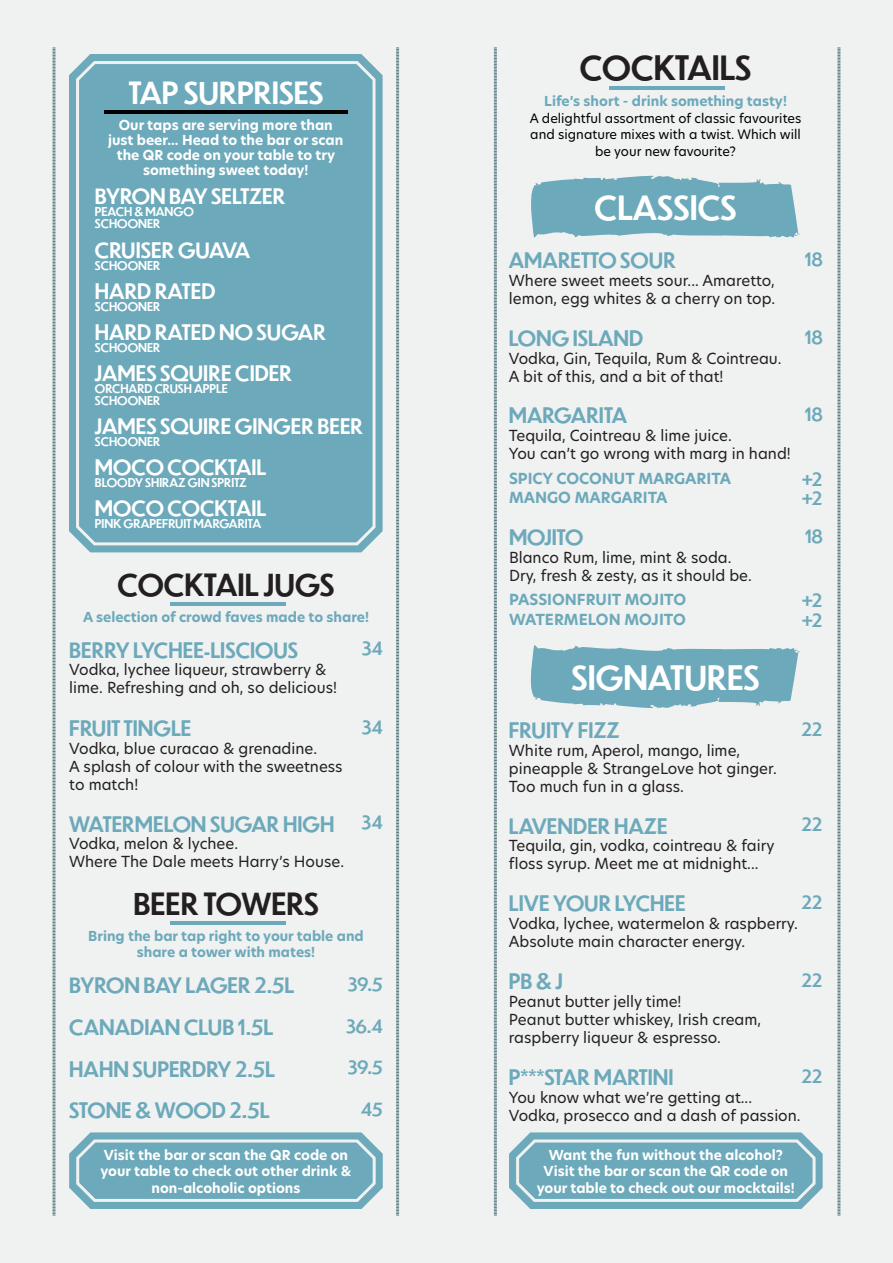
<style>
.page{position:relative;width:893px;height:1263px;background:#f0f1f1}
.page>*{position:absolute;margin:0;border:0;box-sizing:border-box;transform-origin:0 0}
.Category_-_Heading{font:500 33px "Dunbar Low";color:#fff}
.t1{font:500 33px "Dunbar Low";color:#231f20}
.t2{font:500 30px "Dunbar Low";color:#231f20}
.Category_-_Heading-2{font:500 30px "Dunbar Low";color:#fff}
.Item_-_Name{font:500 21px "Dunbar Low";color:#6ca9ba}
.Item_-_Name-2{font:500 21px "Dunbar Low";color:#fff}
.t3{font:500 18px "Dunbar Low";color:#6ca9ba}
.t4{font:15px/18px "New Hero";color:#231f20}
.Item_-_Description{font:15px/18px "Hero New";color:#231f20}
.t5{font:700 15px "Hero New";color:#6ca9ba}
.t6{font:700 13.5px/16.5px "Hero New";color:#fff;text-align:center}
.t7{font:700 13.5px/16.5px "Hero New";color:#6ca9ba;text-align:center}
.t8{font:12.75px "Hero New";color:#000}
.Item_-_Name-3{font:500 12px "Dunbar Low";color:#fff}
</style>
<div class="page">
<svg style="left:493px;top:47px;width:4px;height:1168px"></svg>
<svg style="left:396px;top:47px;width:4px;height:1168px"></svg>
<svg style="left:52px;top:47px;width:4px;height:1168px;background:#a5b7b9"></svg>
<svg style="left:837px;top:47px;width:4px;height:1168px;background:#a5b7b9"></svg>
<svg style="left:531px;top:175px;width:269px;height:63px;background:#7fb3c2"></svg>
<svg style="left:530px;top:645px;width:270px;height:64px"></svg>
<svg style="left:69px;top:54px;width:314px;height:498px;background:#76aebe"></svg>
<div style="left:75px;top:58px;width:302px;height:489px;background:#6ca9ba"></div>
<hr style="left:105px;top:110px;width:243px;height:3px;background:#000">
<hr style="left:610px;top:87px;width:115px;height:3px;background:#6ca9ba">
<hr style="left:170px;top:603px;width:115px;height:3px;background:#6ca9ba">
<hr style="left:170px;top:921px;width:115px;height:3px;background:#6ca9ba">
<svg style="left:69px;top:1132px;width:314px;height:77px;background:#7cb2c0"></svg>
<svg style="left:509px;top:1132px;width:314px;height:77px;background:#7cb2c0"></svg>
<p class="Category_-_Heading-2" style="left:129px;top:71px;width:197px">TAP SURPRISES</p>
<p class="t6" style="left:119px;top:117px;width:215px">Our taps are serving more than</p>
<p class="t6" style="left:108px;top:133px;width:237px;line-height:15px">just beer... Head to the bar or scan the QR code on your table to try something sweet today!</p>
<p class="Item_-_Name-2" style="left:95px;top:181px;width:192px">BYRON BAY SELTZER</p>
<p class="Item_-_Name-3" style="left:95px;top:203px;width:101px">PEACH &amp; MANGO</p>
<p class="Item_-_Name-3" style="left:95px;top:215px;width:67px">SCHOONER</p>
<p class="Item_-_Name-2" style="left:95px;top:234px;width:157px">CRUISER GUAVA</p>
<p class="Item_-_Name-3" style="left:95px;top:256px;width:67px">SCHOONER</p>
<p class="Item_-_Name-2" style="left:95px;top:276px;width:122px">HARD RATED</p>
<p class="Item_-_Name-3" style="left:95px;top:297px;width:67px">SCHOONER</p>
<p class="Item_-_Name-2" style="left:95px;top:317px;width:233px">HARD RATED NO SUGAR</p>
<p class="Item_-_Name-3" style="left:95px;top:339px;width:67px">SCHOONER</p>
<p class="Item_-_Name-2" style="left:95px;top:358px;width:199px">JAMES SQUIRE CIDER</p>
<p class="Item_-_Name-3" style="left:95px;top:380px;width:135px">ORCHARD CRUSH APPLE</p>
<p class="Item_-_Name-3" style="left:95px;top:392px;width:67px">SCHOONER</p>
<p class="Item_-_Name-2" style="left:95px;top:411px;width:270px">JAMES SQUIRE GINGER BEER</p>
<p class="Item_-_Name-3" style="left:95px;top:433px;width:67px">SCHOONER</p>
<p class="Item_-_Name-2" style="left:95px;top:452px;width:173px">MOCO COCKTAIL</p>
<p class="Item_-_Name-3" style="left:95px;top:474px;width:153px">BLOODY SHIRAZ GIN SPRITZ</p>
<p class="Item_-_Name-2" style="left:95px;top:493px;width:173px">MOCO COCKTAIL</p>
<p class="Item_-_Name-3" style="left:95px;top:515px;width:168px">PINK GRAPEFRUIT MARGARITA</p>
<p class="t2" style="left:118px;top:563px;width:219px">COCKTAIL JUGS</p>
<p class="t7" style="left:83px;top:609px;width:287px">A selection of crowd faves made to share!</p>
<p class="Item_-_Name" style="left:69px;top:634px;width:230px">BERRY LYCHEE-LISCIOUS</p>
<p class="t3" style="left:362px;top:635px;width:22px">34</p>
<p class="t4" style="left:69px;top:660px;width:269px">Vodka, lychee liqueur, strawberry &amp; lime. Refreshing and oh, so delicious!</p>
<p class="Item_-_Name" style="left:69px;top:713px;width:124px">FRUIT TINGLE</p>
<p class="t3" style="left:362px;top:714px;width:22px">34</p>
<p class="t4" style="left:69px;top:739px;width:249px">Vodka, blue curacao &amp; grenadine.</p>
<p class="t4" style="left:69px;top:757px;width:275px">A splash of colour with the sweetness</p>
<p class="t4" style="left:69px;top:775px;width:70px">to match!</p>
<p class="Item_-_Name" style="left:69px;top:808px;width:267px">WATERMELON SUGAR HIGH</p>
<p class="t3" style="left:362px;top:809px;width:22px">34</p>
<p class="t4" style="left:69px;top:834px;width:171px">Vodka, melon &amp; lychee.</p>
<p class="t4" style="left:69px;top:852px;width:276px">Where The Dale meets Harry’s House.</p>
<p class="t2" style="left:133px;top:882px;width:187px">BEER TOWERS</p>
<p class="t7" style="left:88px;top:928px;width:277px">Bring the bar tap right to your table and share a tower with mates!</p>
<p class="Item_-_Name" style="left:69px;top:970px;width:227px">BYRON BAY LAGER 2.5L</p>
<p class="t3" style="left:348px;top:971px;width:36px">39.5</p>
<p class="Item_-_Name" style="left:69px;top:1012px;width:206px">CANADIAN CLUB 1.5L</p>
<p class="t3" style="left:347px;top:1013px;width:38px">36.4</p>
<p class="Item_-_Name" style="left:69px;top:1053px;width:207px">HAHN SUPERDRY 2.5L</p>
<p class="t3" style="left:348px;top:1054px;width:36px">39.5</p>
<p class="Item_-_Name" style="left:69px;top:1095px;width:202px">STONE &amp; WOOD 2.5L</p>
<p class="t3" style="left:361px;top:1096px;width:24px">45</p>
<p class="t1" style="left:580px;top:44px;width:173px">COCKTAILS</p>
<p class="t7" style="left:544px;top:93px;width:244px">Life’s short - drink something tasty!</p>
<p class="t8" style="left:530px;top:109px;width:273px">A delightful assortment of classic favourites</p>
<p class="t8" style="left:530px;top:126px;width:272px">and signature mixes with a twist. Which will</p>
<p class="t8" style="left:595px;top:142px;width:142px">be your new favourite?</p>
<p class="Category_-_Heading" style="left:595px;top:184px;width:144px">CLASSICS</p>
<p class="Item_-_Name" style="left:509px;top:245px;width:169px">AMARETTO SOUR</p>
<p class="t3" style="left:805px;top:246px;width:19px">18</p>
<p class="t4" style="left:509px;top:271px;width:268px">Where sweet meets sour... Amaretto, lemon, egg whites &amp; a cherry on top.</p>
<p class="Item_-_Name" style="left:509px;top:323px;width:136px">LONG ISLAND</p>
<p class="t3" style="left:805px;top:324px;width:19px">18</p>
<p class="t4" style="left:509px;top:349px;width:274px">Vodka, Gin, Tequila, Rum &amp; Cointreau.</p>
<p class="t4" style="left:509px;top:367px;width:216px">A bit of this, and a bit of that!</p>
<p class="Item_-_Name" style="left:509px;top:400px;width:120px">MARGARITA</p>
<p class="t3" style="left:805px;top:401px;width:19px">18</p>
<p class="t4" style="left:509px;top:426px;width:224px">Tequila, Cointreau &amp; lime juice.</p>
<p class="t4" style="left:509px;top:444px;width:283px">You can’t go wrong with marg in hand!</p>
<p class="t3" style="left:802px;top:466px;width:22px">+2</p>
<p class="t3" style="left:802px;top:485px;width:22px">+2</p>
<p class="t5" style="left:509px;top:468px;width:223px">SPICY COCONUT MARGARITA</p>
<p class="t5" style="left:509px;top:487px;width:160px">MANGO MARGARITA</p>
<p class="Item_-_Name" style="left:509px;top:522px;width:76px">MOJITO</p>
<p class="t3" style="left:805px;top:523px;width:19px">18</p>
<p class="t4" style="left:509px;top:548px;width:224px">Blanco Rum, lime, mint &amp; soda.</p>
<p class="t4" style="left:509px;top:566px;width:244px">Dry, fresh &amp; zesty, as it should be.</p>
<p class="t3" style="left:802px;top:587px;width:22px">+2</p>
<p class="t3" style="left:802px;top:607px;width:22px">+2</p>
<p class="t5" style="left:509px;top:589px;width:178px">PASSIONFRUIT MOJITO</p>
<p class="t5" style="left:509px;top:609px;width:178px">WATERMELON MOJITO</p>
<p class="Category_-_Heading" style="left:571px;top:654px;width:190px">SIGNATURES</p>
<p class="Item_-_Name" style="left:509px;top:715px;width:112px">FRUITY FIZZ</p>
<p class="t3" style="left:801px;top:716px;width:23px">22</p>
<p class="Item_-_Description" style="left:509px;top:741px;width:269px">White rum, Aperol, mango, lime, pineapple &amp; StrangeLove hot ginger.</p>
<p class="Item_-_Description" style="left:509px;top:777px;width:177px">Too much fun in a glass.</p>
<p class="Item_-_Name" style="left:509px;top:810px;width:160px">LAVENDER HAZE</p>
<p class="t3" style="left:801px;top:811px;width:23px">22</p>
<p class="Item_-_Description" style="left:509px;top:836px;width:267px">Tequila, gin, vodka, cointreau &amp; fairy floss syrup. Meet me at midnight...</p>
<p class="Item_-_Name" style="left:509px;top:888px;width:178px">LIVE YOUR LYCHEE</p>
<p class="t3" style="left:801px;top:889px;width:23px">22</p>
<p class="Item_-_Description" style="left:509px;top:914px;width:291px">Vodka, lychee, watermelon &amp; raspberry.</p>
<p class="Item_-_Description" style="left:509px;top:932px;width:238px">Absolute main character energy.</p>
<p class="Item_-_Name" style="left:509px;top:966px;width:55px">PB &amp; J</p>
<p class="t3" style="left:801px;top:967px;width:23px">22</p>
<p class="Item_-_Description" style="left:509px;top:992px;width:174px">Peanut butter jelly time!</p>
<p class="Item_-_Description" style="left:509px;top:1010px;width:254px">Peanut butter whiskey, Irish cream, raspberry liqueur &amp; espresso.</p>
<p class="Item_-_Name" style="left:509px;top:1062px;width:166px">P***STAR MARTINI</p>
<p class="t3" style="left:801px;top:1063px;width:23px">22</p>
<p class="Item_-_Description" style="left:509px;top:1088px;width:293px">You know what we’re getting at...<br>Vodka, prosecco and a dash of passion.</p>
<p class="t6" style="left:100px;top:1146px;width:253px">Visit the bar or scan the QR code on your table to check out other drink &amp; non-alcoholic options</p>
<p class="t6" style="left:549px;top:1146px;width:236px">Want the fun without the alcohol?</p>
<p class="t6" style="left:537px;top:1163px;width:260px">Visit the bar or scan the QR code on your table to check out our mocktails!</p>
</div>
